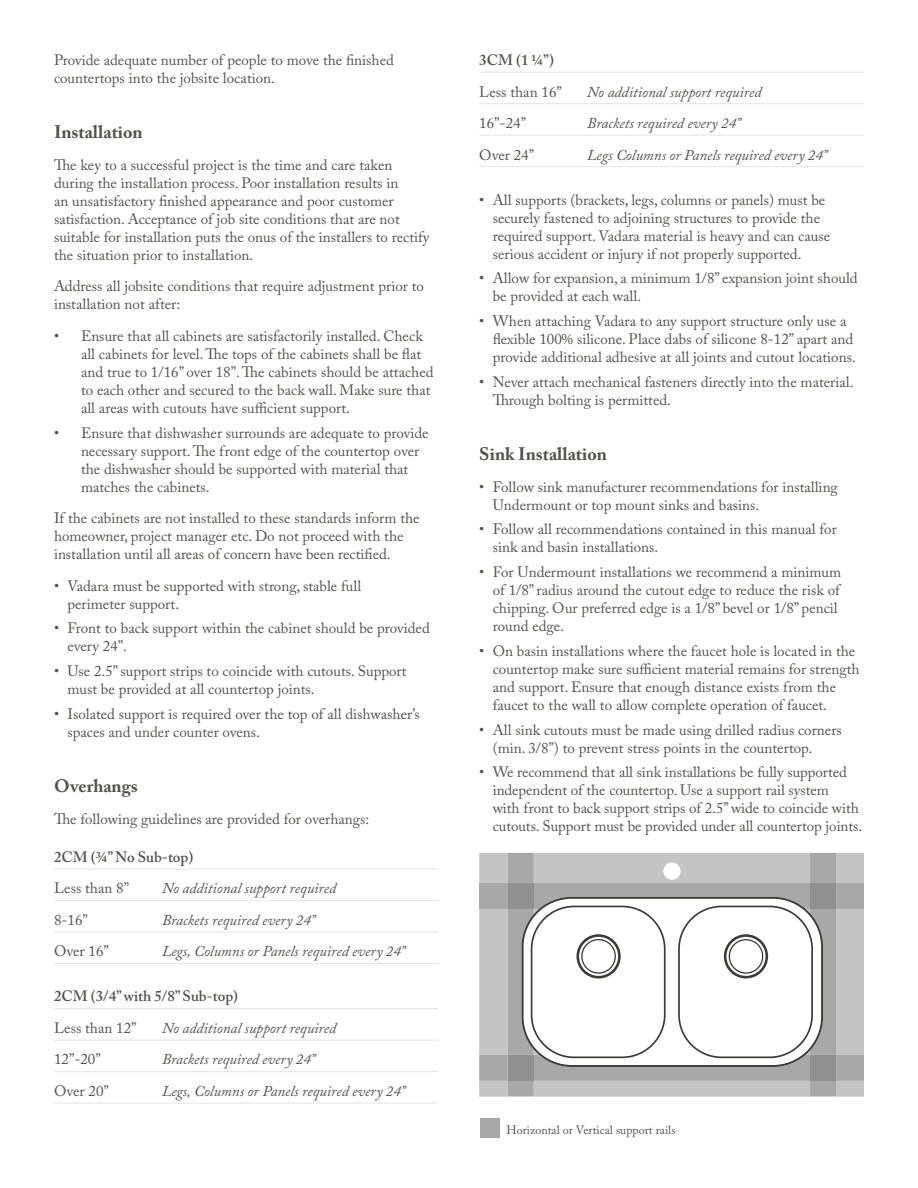
<style>
.page{position:relative;width:918px;height:1188px;background:#fff}
.page>*{position:absolute;margin:0;border:0;box-sizing:border-box;transform-origin:0 0}
.t1{font:700 18px "Adobe Caslon Pro";color:#54534a}
.t2{font:15px/18px "Adobe Caslon Pro";color:#54534a}
.t3{font:italic 15px "Adobe Caslon Pro";color:#54534a}
.t4{font:600 15px "Adobe Caslon Pro";color:#54534a}
.t5{font:12px "Adobe Caslon Pro";color:#54534a}
</style>
<div class="page">
<hr style="left:54px;top:869px;width:385px;height:1px;background:#e5e5e4">
<hr style="left:54px;top:900px;width:385px;height:1px;background:#e5e5e4">
<hr style="left:54px;top:932px;width:385px;height:1px;background:#e5e5e4">
<hr style="left:54px;top:963px;width:385px;height:1px;background:#e5e5e4">
<hr style="left:54px;top:1008px;width:385px;height:1px;background:#e5e5e4">
<hr style="left:54px;top:1040px;width:385px;height:1px;background:#e5e5e4">
<hr style="left:54px;top:1071px;width:385px;height:1px;background:#e5e5e4">
<hr style="left:54px;top:1103px;width:385px;height:1px;background:#e5e5e4">
<hr style="left:479px;top:72px;width:385px;height:1px;background:#e5e5e4">
<hr style="left:479px;top:103px;width:385px;height:1px;background:#e5e5e4">
<hr style="left:479px;top:135px;width:385px;height:1px;background:#e5e5e4">
<hr style="left:479px;top:166px;width:385px;height:1px;background:#e5e5e4">
<svg style="left:479px;top:853px;width:385px;height:243px"></svg>
<div style="left:663px;top:862px;width:18px;height:18px;background:#fff;border-radius:50%"></div>
<div style="left:480px;top:1119px;width:19px;height:19px;background:#a8a8a7"></div>
<p class="t2" style="left:54px;top:51px;width:341px">Provide adequate number of people to move the finished countertops into the jobsite location.</p>
<p class="t1" style="left:54px;top:122px;width:90px">Installation</p>
<p class="t2" style="left:54px;top:156px;width:377px">The key to a successful project is the time and care taken during the installation process. Poor installation results in<br>an unsatisfactory finished appearance and poor customer satisfaction. Acceptance of job site conditions that are not suitable for installation puts the onus of the installers to rectify the situation prior to installation.</p>
<p class="t2" style="left:54px;top:277px;width:371px">Address all jobsite conditions that require adjustment prior to installation not after:</p>
<p class="t2" style="left:81px;top:327px;width:354px;text-indent:-27px">• Ensure that all cabinets are satisfactorily installed. Check all cabinets for level. The tops of the cabinets shall be flat and true to 1/16” over 18”. The cabinets should be attached to each other and secured to the back wall. Make sure that all areas with cutouts have sufficient support.</p>
<p class="t2" style="left:81px;top:423px;width:349px;text-indent:-27px">• Ensure that dishwasher surrounds are adequate to provide necessary support. The front edge of the countertop over the dishwasher should be supported with material that matches the cabinets.</p>
<p class="t2" style="left:54px;top:509px;width:367px">If the cabinets are not installed to these standards inform the homeowner, project manager etc. Do not proceed with the installation until all areas of concern have been rectified.</p>
<p class="t2" style="left:68px;top:576px;width:295px;text-indent:-14px">• Vadara must be supported with strong, stable full perimeter support.</p>
<p class="t2" style="left:68px;top:619px;width:364px;text-indent:-14px">• Front to back support within the cabinet should be provided every 24”.</p>
<p class="t2" style="left:68px;top:662px;width:341px;text-indent:-14px">• Use 2.5” support strips to coincide with cutouts. Support must be provided at all countertop joints.</p>
<p class="t2" style="left:68px;top:705px;width:354px;text-indent:-14px">• Isolated support is required over the top of all dishwasher’s spaces and under counter ovens.</p>
<p class="t1" style="left:54px;top:775px;width:85px">Overhangs</p>
<p class="t2" style="left:54px;top:810px;width:317px">The following guidelines are provided for overhangs:</p>
<p class="t4" style="left:54px;top:848px;width:141px">2CM (¾” No Sub-top)</p>
<p class="t2" style="left:54px;top:879px;width:77px">Less than 8”</p>
<p class="t3" style="left:162px;top:880px;width:176px">No additional support required</p>
<p class="t2" style="left:54px;top:911px;width:35px">8-16”</p>
<p class="t3" style="left:162px;top:911px;width:155px">Brackets required every 24”</p>
<p class="t2" style="left:54px;top:942px;width:56px">Over 16”</p>
<p class="t3" style="left:162px;top:943px;width:245px">Legs, Columns or Panels required every 24”</p>
<p class="t4" style="left:54px;top:988px;width:186px">2CM (3/4” with 5/8” Sub-top)</p>
<p class="t2" style="left:54px;top:1019px;width:84px">Less than 12”</p>
<p class="t3" style="left:162px;top:1019px;width:176px">No additional support required</p>
<p class="t2" style="left:54px;top:1050px;width:48px">12”-20”</p>
<p class="t3" style="left:162px;top:1051px;width:155px">Brackets required every 24”</p>
<p class="t2" style="left:54px;top:1082px;width:56px">Over 20”</p>
<p class="t3" style="left:162px;top:1082px;width:245px">Legs, Columns or Panels required every 24”</p>
<p class="t4" style="left:479px;top:51px;width:76px">3CM (1 ¼”)</p>
<p class="t2" style="left:479px;top:82px;width:84px">Less than 16”</p>
<p class="t3" style="left:587px;top:83px;width:176px">No additional support required</p>
<p class="t2" style="left:479px;top:114px;width:48px">16”-24”</p>
<p class="t3" style="left:587px;top:114px;width:155px">Brackets required every 24”</p>
<p class="t2" style="left:479px;top:145px;width:56px">Over 24”</p>
<p class="t3" style="left:587px;top:146px;width:242px">Legs Columns or Panels required every 24”</p>
<p class="t2" style="left:493px;top:190px;width:339px;text-indent:-14px">• All supports (brackets, legs, columns or panels) must be securely fastened to adjoining structures to provide the required support. Vadara material is heavy and can cause serious accident or injury if not properly supported.</p>
<p class="t2" style="left:493px;top:269px;width:367px;text-indent:-14px">• Allow for expansion, a minimum 1/8” expansion joint should be provided at each wall.</p>
<p class="t2" style="left:493px;top:312px;width:365px;text-indent:-14px">• When attaching Vadara to any support structure only use a flexible 100% silicone. Place dabs of silicone 8-12” apart and provide additional adhesive at all joints and cutout locations.</p>
<p class="t2" style="left:493px;top:373px;width:362px;text-indent:-14px">• Never attach mechanical fasteners directly into the material.<br>Through bolting is permitted.</p>
<p class="t1" style="left:479px;top:443px;width:129px">Sink Installation</p>
<p class="t2" style="left:493px;top:477px;width:347px;text-indent:-14px">• Follow sink manufacturer recommendations for installing<br>Undermount or top mount sinks and basins.</p>
<p class="t2" style="left:493px;top:520px;width:346px;text-indent:-14px">• Follow all recommendations contained in this manual for sink and basin installations.</p>
<p class="t2" style="left:493px;top:563px;width:350px;text-indent:-14px">• For Undermount installations we recommend a minimum of 1/8” radius around the cutout edge to reduce the risk of chipping. Our preferred edge is a 1/8” bevel or 1/8” pencil round edge.</p>
<p class="t2" style="left:493px;top:642px;width:368px;text-indent:-14px">• On basin installations where the faucet hole is located in the countertop make sure sufficient material remains for strength and support. Ensure that enough distance exists from the faucet to the wall to allow complete operation of faucet.</p>
<p class="t2" style="left:493px;top:720px;width:351px;text-indent:-14px">• All sink cutouts must be made using drilled radius corners (min. 3/8”) to prevent stress points in the countertop.</p>
<p class="t2" style="left:493px;top:763px;width:371px;text-indent:-14px">• We recommend that all sink installations be fully supported independent of the countertop. Use a support rail system<br>with front to back support strips of 2.5” wide to coincide with cutouts. Support must be provided under all countertop joints.</p>
<p class="t5" style="left:507px;top:1123px;width:171px">Horizontal or Vertical support rails</p>
</div>
